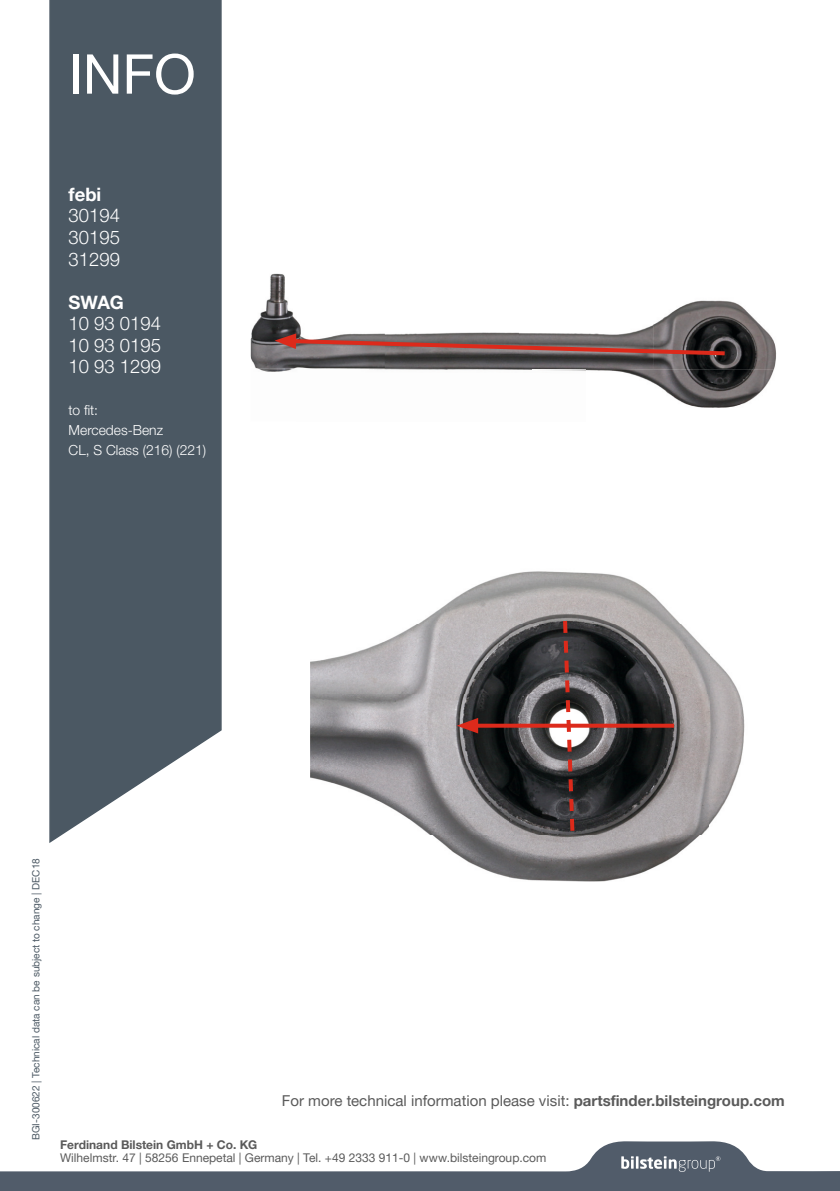
<style>
.page{position:relative;width:840px;height:1191px;background:#fff}
.page>*{position:absolute;margin:0;border:0;box-sizing:border-box;transform-origin:0 0}
.t1{font:54.8px "Helvetica Neue World 55 Roman";color:#fff}
.t2{font:18.4px/21.6px "Helvetica Neue World 45 Lt";color:#fff;text-align:justify}
.t3{font:700 18.4px "Helvetica Neue World 75";color:#fff}
.t4{font:15px "Helvetica Neue World 55 Roman";color:#5a5a5a}
.t5{font:13.8px/20px "Helvetica Neue World 45 Lt";color:#fff}
.t6{font:12px "Helvetica Neue World 55 Roman";color:#5a5a5a}
.t7{font:700 12px "Helvetica Neue World 75";color:#5a5a5a}
.t8{font:10px "Helvetica Neue World 55 Roman";color:#4b5863}
.s1{font-family:"Helvetica Neue World 75";font-weight:700}
</style>
<div class="page">
<svg style="left:49px;top:0;width:173px;height:843px;background:#57636e"></svg>
<svg style="left:0;top:1141px;width:839px;height:50px"></svg>
<svg style="left:621px;top:1156px;width:99px;height:15px"></svg>
<img style="left:250px;top:273px;width:527px;height:95px">
<img style="left:256px;top:368px;width:519px;height:40px">
<img style="left:310px;top:571px;width:435px;height:311px">
<svg style="left:274px;top:333px;width:454px;height:24px;background:#81605e"></svg>
<svg style="left:560px;top:617px;width:16px;height:218px;background:#705555"></svg>
<svg style="left:478px;top:723px;width:195px;height:4px"></svg>
<svg style="left:456px;top:718px;width:22px;height:15px"></svg>
<h1 class="t1" style="left:69px;top:43px;width:129px">INFO</h1>
<h2 class="t3" style="left:69px;top:184px;width:34px">febi</h2>
<h2 class="t2" style="left:69px;top:205px;width:53px">30194<br>30195<br>31299</h2>
<h2 class="t3" style="left:69px;top:291px;width:57px">SWAG</h2>
<h2 class="t2" style="left:69px;top:313px;width:94px">10 93 0194<br>10 93 0195<br>10 93 1299</h2>
<p class="t5" style="left:69px;top:400px;width:139px">to fit:<br>Mercedes-Benz<br>CL, S Class (216) (221)</p>
<p class="t8" style="left:30px;top:1140px;width:283px;rotate:-90deg">BGI-300622 | Technical data can be subject to change | DEC18</p>
<p class="t4" style="left:282px;top:1092px;width:504px">For more technical information please visit: <span class="s1">partsfinder.bilsteingroup.com</span></p>
<p class="t7" style="left:60px;top:1138px;width:198px">Ferdinand Bilstein GmbH + Co. KG</p>
<p class="t6" style="left:60px;top:1151px;width:487px">Wilhelmstr. 47 | 58256 Ennepetal | Germany | Tel. +49 2333 911-0 | www.bilsteingroup.com</p>
</div>
